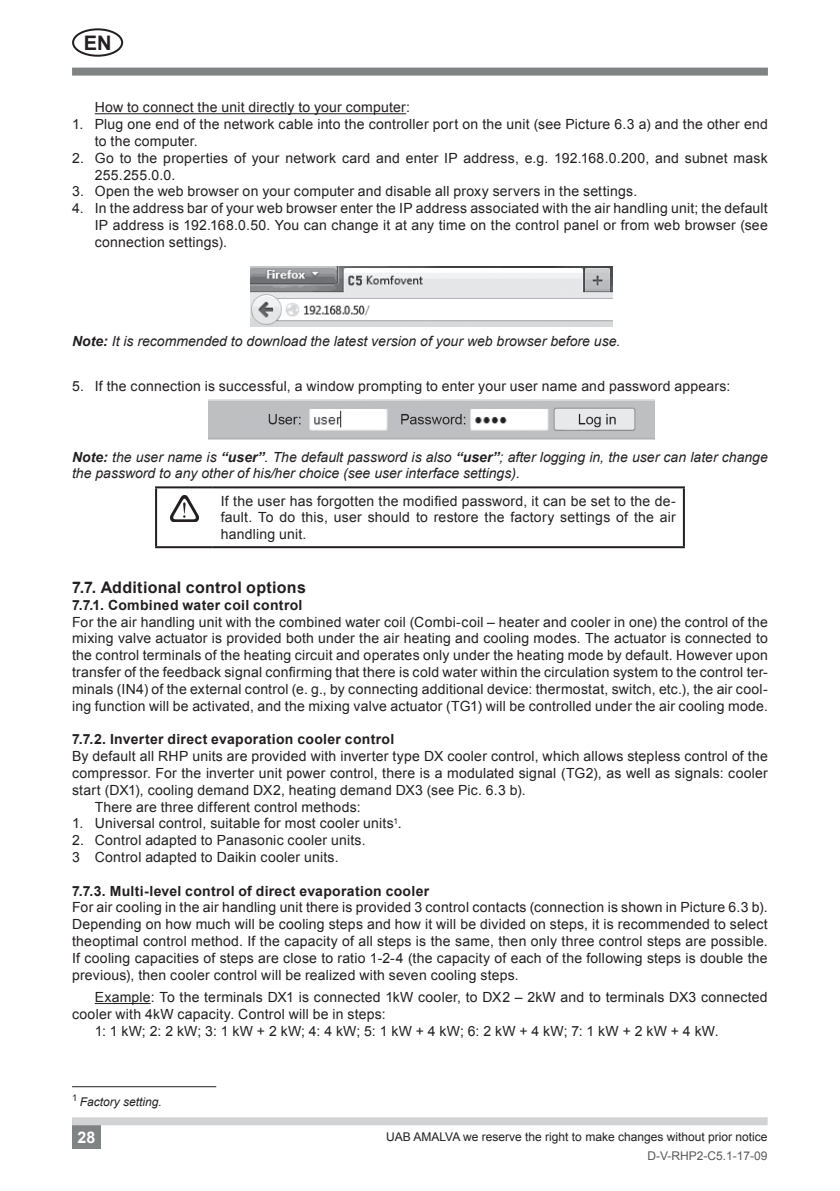
<style>
.page{position:relative;width:840px;height:1191px;background:#fff}
.page>*{position:absolute;margin:0;border:0;box-sizing:border-box;transform-origin:0 0}
.t1{font:700 20px "Arial";color:#231f20}
.Antraste_2{font:700 16px "Arial";letter-spacing:.015em;color:#231f20}
.t2{font:700 16px "Arial";color:#fff}
.Tekstas_neatitraukta{font:14px/16.8px "Arial";letter-spacing:.015em;color:#231f20;text-align:justify}
.Tekstas_TAB_EN{font:14px/16.8px "Arial";letter-spacing:.015em;color:#231f20}
.Tekstas_atititraukta{font:14px/16.8px "Arial";letter-spacing:.015em;color:#231f20}
.Pastaba{font:italic 14px/16.8px "Arial";color:#231f20}
.DĖMESIO_EN{font:14px/16.8px "Arial";letter-spacing:.015em;color:#231f20;text-align:justify}
.Antraste_3{font:700 14px "Arial";letter-spacing:.02em;color:#231f20}
.t3{font:12px "Arial";color:#231f20}
.t4{font:12px "Arial";color:#57585a}
.Isnasa{font:italic 12px "Arial";color:#231f20}
.s1{font-weight:700}
</style>
<div class="page">
<div style="left:72px;top:28px;width:51px;height:29px;border:2px solid #231f20;border-radius:50%"></div>
<div style="left:72px;top:68px;width:695px;height:8px;background:#808384"></div>
<div style="left:72px;top:1118px;width:29px;height:30px;background:#808384"></div>
<div style="left:72px;top:1117px;width:695px;height:8px;background:#d1d3d4"></div>
<hr style="left:95px;top:113px;width:311px;height:1px;background:#231f20">
<hr style="left:95px;top:1003px;width:56px;height:1px;background:#231f20">
<img style="left:250px;top:266px;width:362px;height:61px">
<img style="left:208px;top:399px;width:445px;height:40px">
<hr style="left:155px;top:486px;width:58px;height:2px;background:#231f20">
<hr style="left:155px;top:488px;width:2px;height:58px;background:#231f20">
<hr style="left:213px;top:486px;width:471px;height:2px;background:#231f20">
<hr style="left:682px;top:488px;width:2px;height:58px;background:#231f20">
<hr style="left:155px;top:546px;width:58px;height:2px;background:#231f20">
<hr style="left:213px;top:546px;width:471px;height:2px;background:#231f20">
<img style="left:170px;top:495px;width:29px;height:27px">
<hr style="left:72px;top:1086px;width:144px;height:1px;background:#231f20">
<h1 class="t1" style="left:84px;top:29px;width:29px">EN</h1>
<p class="Tekstas_atititraukta" style="left:95px;top:99px;width:316px">How to connect the unit directly to your computer:</p>
<p class="Tekstas_TAB_EN" style="left:95px;top:116px;width:674px;text-indent:-23px">1. Plug one end of the network cable into the controller port on the unit (see Picture 6.3 a) and the other end to the computer.</p>
<p class="Tekstas_TAB_EN" style="left:95px;top:149px;width:674px;text-indent:-23px">2. Go to the properties of your network card and enter IP address, e.g. 192.168.0.200, and subnet mask<br>255.255.0.0.</p>
<p class="Tekstas_TAB_EN" style="left:72px;top:183px;width:566px">3. Open the web browser on your computer and disable all proxy servers in the settings.</p>
<p class="Tekstas_TAB_EN" style="left:95px;top:200px;width:674px;text-align:justify;text-indent:-23px">4. In the address bar of your web browser enter the IP address associated with the air handling unit; the default IP address is 192.168.0.50. You can change it at any time on the control panel or from web browser (see connection settings).</p>
<p class="Pastaba" style="left:72px;top:333px;width:549px"><span class="s1">Note:</span> It is recommended to download the latest version of your web browser before use.</p>
<p class="Tekstas_TAB_EN" style="left:72px;top:377px;width:659px">5. If the connection is successful, a window prompting to enter your user name and password appears:</p>
<p class="Pastaba" style="left:72px;top:448px;width:697px"><span class="s1">Note:</span> the user name is <span class="s1">“user”</span>. The default password is also <span class="s1">“user”</span>; after logging in, the user can later change the password to any other of his/her choice (see user interface settings).</p>
<p class="DĖMESIO_EN" style="left:221px;top:492px;width:456px">If the user has forgotten the modified password, it can be set to the de&shy;fault. To do this, user should to restore the factory settings of the air handling unit.</p>
<p class="Antraste_2" style="left:72px;top:576px;width:235px">7.7. Additional control options</p>
<p class="Antraste_3" style="left:72px;top:595px;width:232px">7.7.1. Combined water coil control</p>
<p class="Tekstas_neatitraukta" style="left:72px;top:613px;width:697px">For the air handling unit with the combined water coil (Combi-coil – heater and cooler in one) the control of the mixing valve actuator is provided both under the air heating and cooling modes. The actuator is connected to the control terminals of the heating circuit and operates only under the heating mode by default. However upon transfer of the feedback signal confirming that there is cold water within the circulation system to the control ter&shy;minals (IN4) of the external control (e. g., by connecting additional device: thermostat, switch, etc.), the air cool&shy;ing function will be activated, and the mixing valve actuator (TG1) will be controlled under the air cooling mode.</p>
<p class="Antraste_3" style="left:72px;top:729px;width:323px">7.7.2. Inverter direct evaporation cooler control</p>
<p class="Tekstas_neatitraukta" style="left:72px;top:747px;width:696px">By default all RHP units are provided with inverter type DX cooler control, which allows stepless control of the compressor. For the inverter unit power control, there is a modulated signal (TG2), as well as signals: cooler start (DX1), cooling demand DX2, heating demand DX3 (see Pic. 6.3 b).</p>
<p class="Tekstas_atititraukta" style="left:95px;top:798px;width:267px">There are three different control methods:</p>
<p class="Tekstas_TAB_EN" style="left:72px;top:815px;width:331px">1. Universal control, suitable for most cooler units<sup>1</sup>.</p>
<p class="Tekstas_TAB_EN" style="left:72px;top:831px;width:295px">2. Control adapted to Panasonic cooler units.</p>
<p class="Tekstas_TAB_EN" style="left:72px;top:848px;width:268px">3 Control adapted to Daikin cooler units.</p>
<p class="Antraste_3" style="left:72px;top:880px;width:358px">7.7.3. Multi-level control of direct evaporation cooler</p>
<p class="Tekstas_neatitraukta" style="left:72px;top:899px;width:696px">For air cooling in the air handling unit there is provided 3 control contacts (connection is shown in Picture 6.3 b).<br>Depending on how much will be cooling steps and how it will be divided on steps, it is recommended to select theoptimal control method. If the capacity of all steps is the same, then only three control steps are possible.<br>If cooling capacities of steps are close to ratio 1-2-4 (the capacity of each of the following steps is double the previous), then cooler control will be realized with seven cooling steps.</p>
<p class="Tekstas_atititraukta" style="left:72px;top:988px;width:696px;text-indent:23px">Example: To the terminals DX1 is connected 1kW cooler, to DX2 – 2kW and to terminals DX3 connected cooler with 4kW capacity. Control will be in steps:</p>
<p class="Tekstas_atititraukta" style="left:95px;top:1022px;width:625px">1: 1 kW; 2: 2 kW; 3: 1 kW + 2 kW; 4: 4 kW; 5: 1 kW + 4 kW; 6: 2 kW + 4 kW; 7: 1 kW + 2 kW + 4 kW.</p>
<p class="Isnasa" style="left:72px;top:1094px;width:91px"><sup>1</sup> Factory setting.</p>
<p class="t2" style="left:78px;top:1126px;width:19px">28</p>
<p class="t3" style="left:386px;top:1129px;width:383px">UAB AMALVA we reserve the right to make changes without prior notice</p>
<p class="t4" style="left:647px;top:1147px;width:122px">D-V-RHP2-C5.1-17-09</p>
</div>
